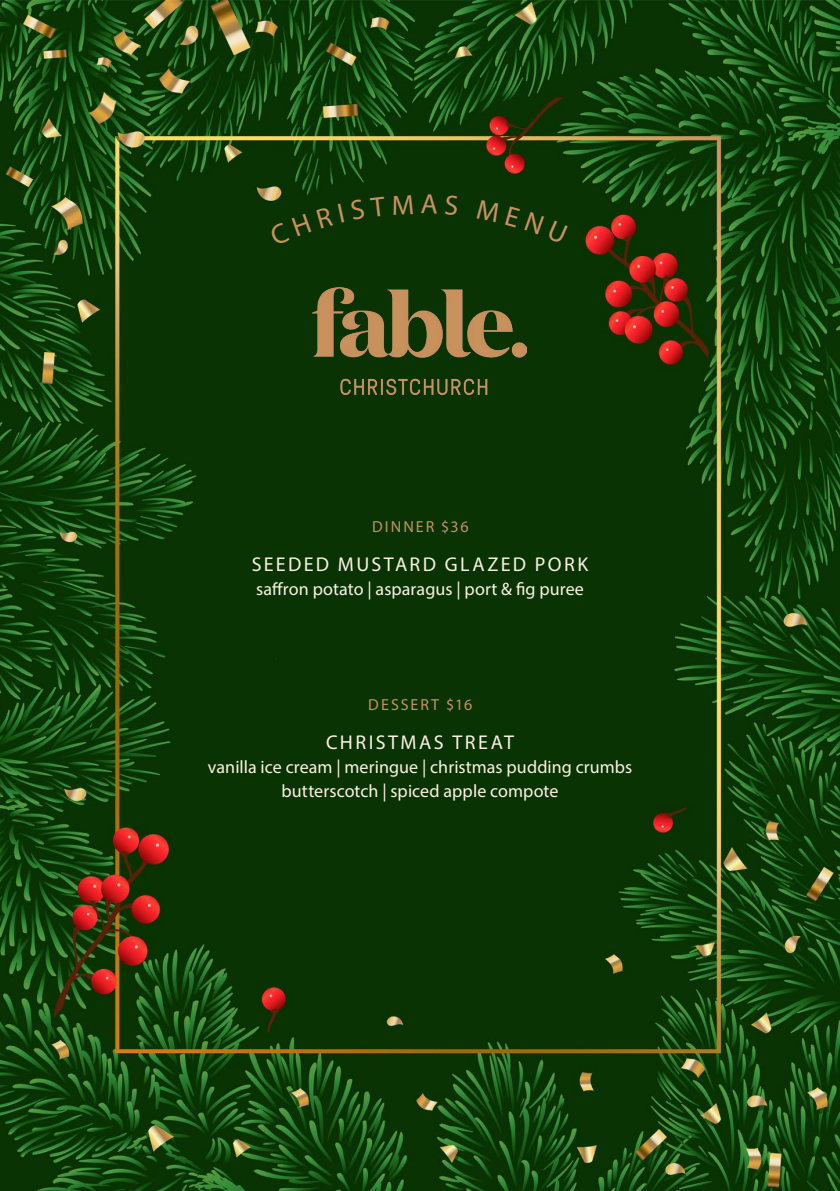
<style>
.page{position:relative;width:840px;height:1191px;background:#fff}
.page>*{position:absolute;margin:0;border:0;box-sizing:border-box;transform-origin:0 0}
.t1{font:20px "Myriad Pro";letter-spacing:.125em;color:#fbf1e6}
.t2{font:18px/24px "Myriad Pro";letter-spacing:.005em;color:#fbf1e6;text-align:center}
.t3{font:16px "Myriad Pro";letter-spacing:.13em;color:#c9915d}
</style>
<div class="page">
<img style="left:0;top:0;width:839px;height:1191px">
<img style="left:312px;top:287px;width:214px;height:107px">
<div style="left:269px;top:203px;width:75px;height:43px;background:#093303"></div>
<svg style="left:350px;top:199px;width:14px;height:21px"></svg>
<svg style="left:370px;top:196px;width:16px;height:21px"></svg>
<svg style="left:392px;top:195px;width:21px;height:19px"></svg>
<svg style="left:421px;top:195px;width:16px;height:19px"></svg>
<svg style="left:444px;top:195px;width:14px;height:21px"></svg>
<svg style="left:476px;top:199px;width:23px;height:23px"></svg>
<div style="left:505px;top:206px;width:62px;height:38px;background:#093303"></div>
<p class="t3" style="left:372px;top:517px;width:98px">DINNER $36</p>
<p class="t1" style="left:251px;top:552px;width:338px">SEEDED MUSTARD GLAZED PORK</p>
<p class="t2" style="left:256px;top:576px;width:329px">saffron potato | asparagus | port &amp; fig puree</p>
<p class="t3" style="left:368px;top:695px;width:106px">DESSERT $16</p>
<p class="t1" style="left:326px;top:730px;width:189px">CHRISTMAS TREAT</p>
<p class="t2" style="left:208px;top:754px;width:426px">vanilla ice cream | meringue | christmas pudding crumbs butterscotch | spiced apple compote</p>
</div>
